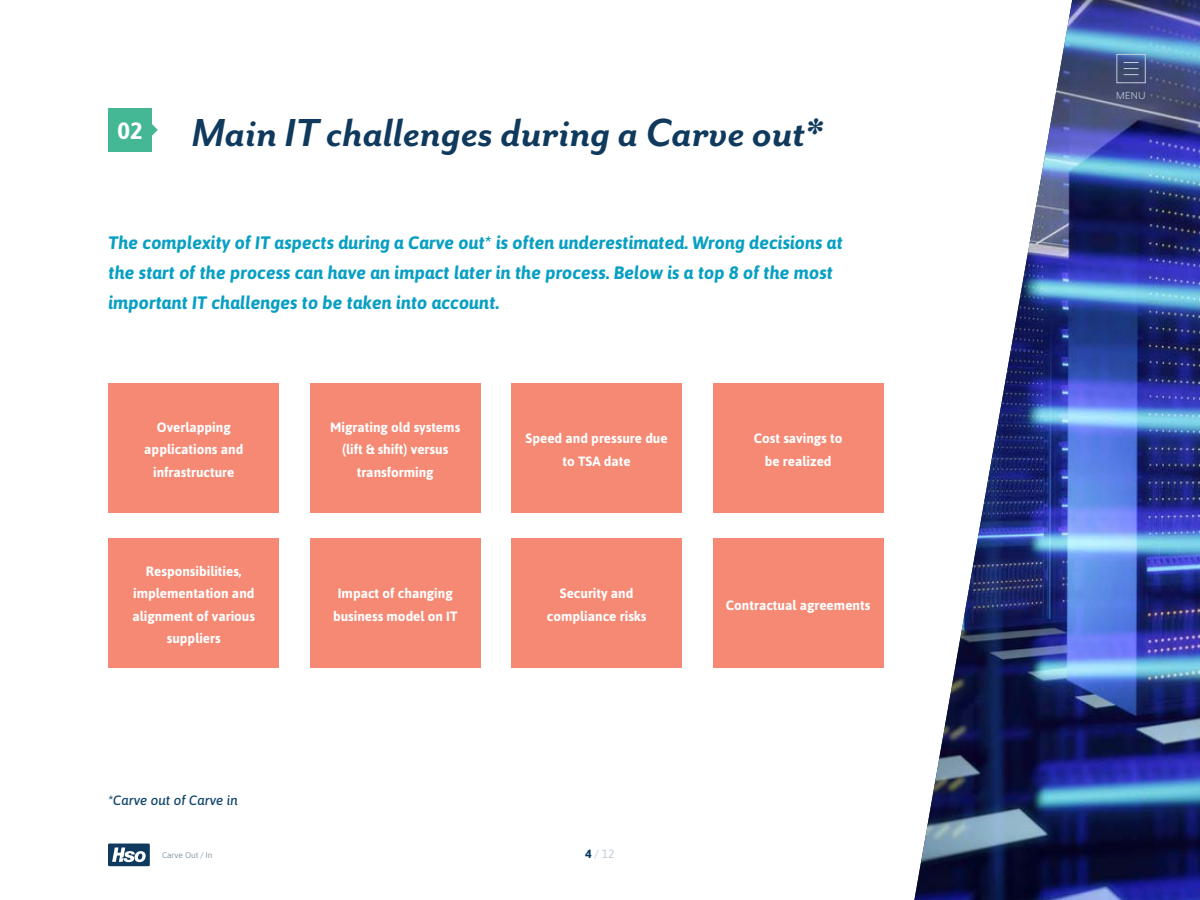
<style>
.page{position:relative;width:1200px;height:900px;background:#fff}
.page>*{position:absolute;margin:0;border:0;box-sizing:border-box;transform-origin:0 0}
.t1{font:italic 700 45px "Mr Eaves San OT";color:#103a5d}
.t2{font:italic 700 18px/30px "Asap";color:#079fc3}
.t3{font:700 13.5px/22.5px "Asap";color:#fff;text-align:center}
.t4{font:italic 500 13.5px "Asap";color:#12476a}
.t5{font:12px "Asap";color:#bfced7}
.t6{font:11.85px "Mr Eaves San OT";color:#bfced7}
.t7{font:8.25px "Asap";color:#879dae}
.s1{font-weight:700;color:#00395f}
</style>
<div class="page">
<div style="left:108px;top:108px;width:44px;height:44px;background:#44b895"></div>
<svg style="left:152px;top:124px;width:6px;height:12px"></svg>
<img style="left:914px;top:0;width:286px;height:900px">
<div style="left:310px;top:383px;width:170px;height:130px;background:#f58974"></div>
<div style="left:310px;top:539px;width:170px;height:129px;background:#f58974"></div>
<div style="left:511px;top:383px;width:171px;height:130px;background:#f58974"></div>
<div style="left:511px;top:539px;width:171px;height:129px;background:#f58974"></div>
<div style="left:713px;top:383px;width:170px;height:130px;background:#f58974"></div>
<div style="left:713px;top:539px;width:170px;height:129px;background:#f58974"></div>
<div style="left:109px;top:383px;width:170px;height:130px;background:#f58974"></div>
<div style="left:109px;top:539px;width:170px;height:129px;background:#f58974"></div>
<div style="left:1117px;top:54px;width:29px;height:29px;border:1px solid #bfced7"></div>
<svg style="left:1124px;top:62px;width:14px;height:13px"></svg>
<svg style="left:108px;top:844px;width:42px;height:22px"></svg>
<h1 class="t1" style="left:117px;top:107px;width:707px"><sup>02</sup> Main IT challenges during a Carve out*</h1>
<h2 class="t2" style="left:109px;top:228px;width:736px">The complexity of IT aspects during a Carve out* is often underestimated. Wrong decisions at the start of the process can have an impact later in the process. Below is a top 8 of the most important IT challenges to be taken into account.</h2>
<p class="t3" style="left:144px;top:416px;width:101px">Overlapping applications and infrastructure</p>
<p class="t3" style="left:133px;top:560px;width:124px">Responsibilities, implementation and alignment of various suppliers</p>
<p class="t4" style="left:108px;top:791px;width:131px">*Carve out of Carve in</p>
<p class="t7" style="left:162px;top:850px;width:52px">Carve Out / In</p>
<p class="t3" style="left:330px;top:416px;width:132px">Migrating old systems (lift &amp; shift) versus transforming</p>
<p class="t3" style="left:333px;top:582px;width:126px">Impact of changing business model on IT</p>
<p class="t3" style="left:526px;top:427px;width:144px">Speed and pressure due to TSA date</p>
<p class="t3" style="left:547px;top:582px;width:101px">Security and compliance risks</p>
<p class="t3" style="left:754px;top:427px;width:90px">Cost savings to be realized</p>
<p class="t3" style="left:726px;top:593px;width:146px">Contractual agreements</p>
<p class="t5" style="left:585px;top:847px;width:31px"><span class="s1">4</span> / 12</p>
<p class="t6" style="left:1116px;top:89px;width:31px">MENU</p>
</div>
